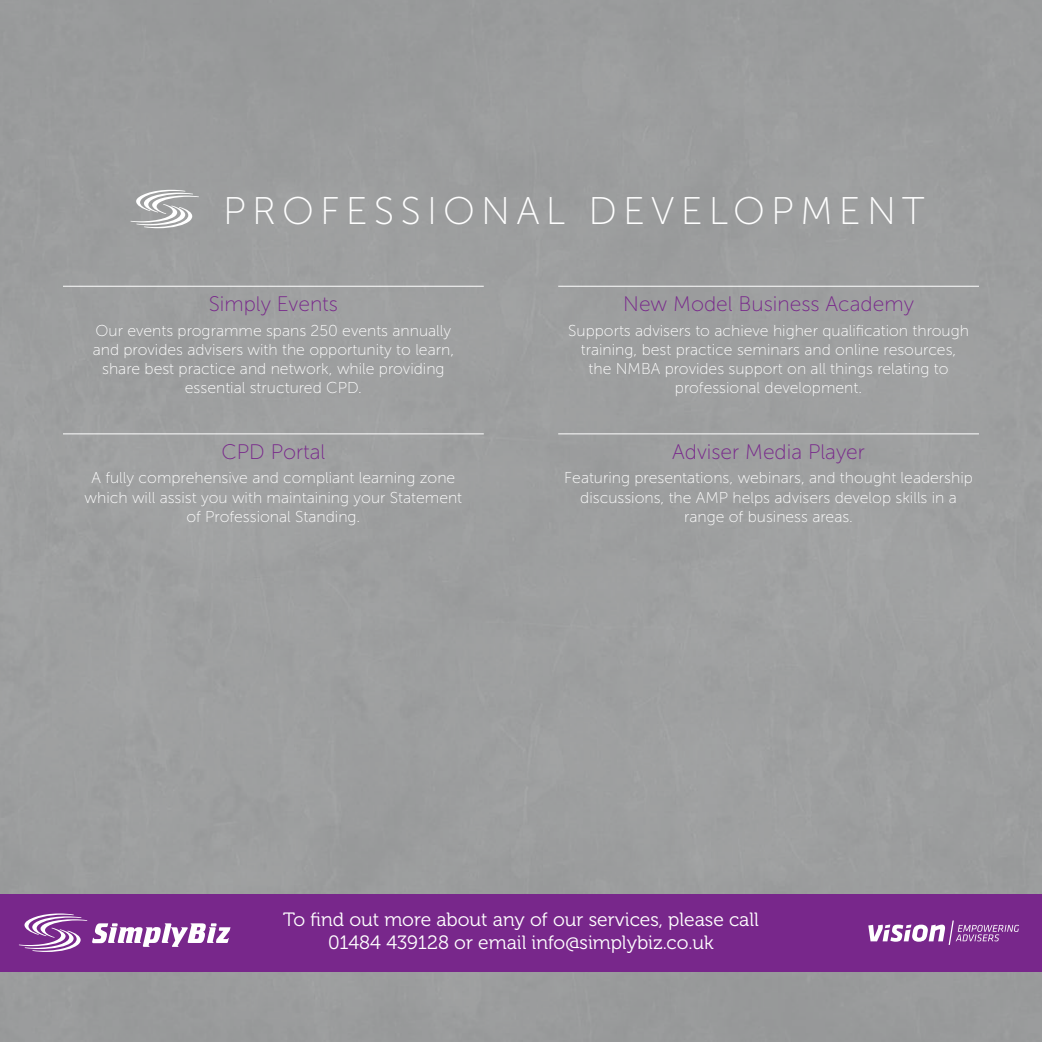
<style>
.page{position:relative;width:1042px;height:1042px;background:#9d9e9f}
.page>*{position:absolute;margin:0;border:0;box-sizing:border-box;transform-origin:0 0}
.t1{font:38.5px "Museo Sans 100";letter-spacing:.16em;color:#fff}
.t2{font:21px "Museo Sans 100";color:#78278b}
.t3{font:19.25px/22.8px "Museo 300";color:#fff;text-align:center}
.t4{font:15.75px/19.2px "Museo Sans 100";color:#fff;text-align:center}
</style>
<div class="page">
<div style="left:0;top:894px;width:1042px;height:77px;background:#78278b"></div>
<hr style="left:63px;top:286px;width:421px;height:1px;background:#fff">
<hr style="left:63px;top:433px;width:421px;height:1px;background:#fff">
<hr style="left:558px;top:286px;width:421px;height:1px;background:#fff">
<hr style="left:558px;top:433px;width:421px;height:1px;background:#fff">
<svg style="left:868px;top:920px;width:151px;height:25px"></svg>
<svg style="left:19px;top:913px;width:211px;height:39px"></svg>
<svg style="left:130px;top:190px;width:69px;height:38px"></svg>
<h1 class="t1" style="left:223px;top:190px;width:703px">PROFESSIONAL DEVELOPMENT</h1>
<h2 class="t2" style="left:209px;top:293px;width:131px">Simply Events</h2>
<p class="t4" style="left:93px;top:321px;width:363px">Our events programme spans 250 events annually and provides advisers with the opportunity to learn, share best practice and network, while providing essential structured CPD.</p>
<h2 class="t2" style="left:221px;top:441px;width:105px">CPD Portal</h2>
<p class="t4" style="left:85px;top:468px;width:379px">A fully comprehensive and compliant learning zone which will assist you with maintaining your Statement of Professional Standing.</p>
<h2 class="t2" style="left:623px;top:293px;width:292px">New Model Business Academy</h2>
<p class="t4" style="left:568px;top:321px;width:402px">Supports advisers to achieve higher qualification through training, best practice seminars and online resources, the NMBA provides support on all things relating to professional development.</p>
<h2 class="t2" style="left:672px;top:441px;width:194px">Adviser Media Player</h2>
<p class="t4" style="left:564px;top:468px;width:410px">Featuring presentations, webinars, and thought leadership discussions, the AMP helps advisers develop skills in a range of business areas.</p>
<p class="t3" style="left:283px;top:909px;width:477px">To find out more about any of our services, please call<br>01484 439128 or email info@simplybiz.co.uk</p>
</div>
